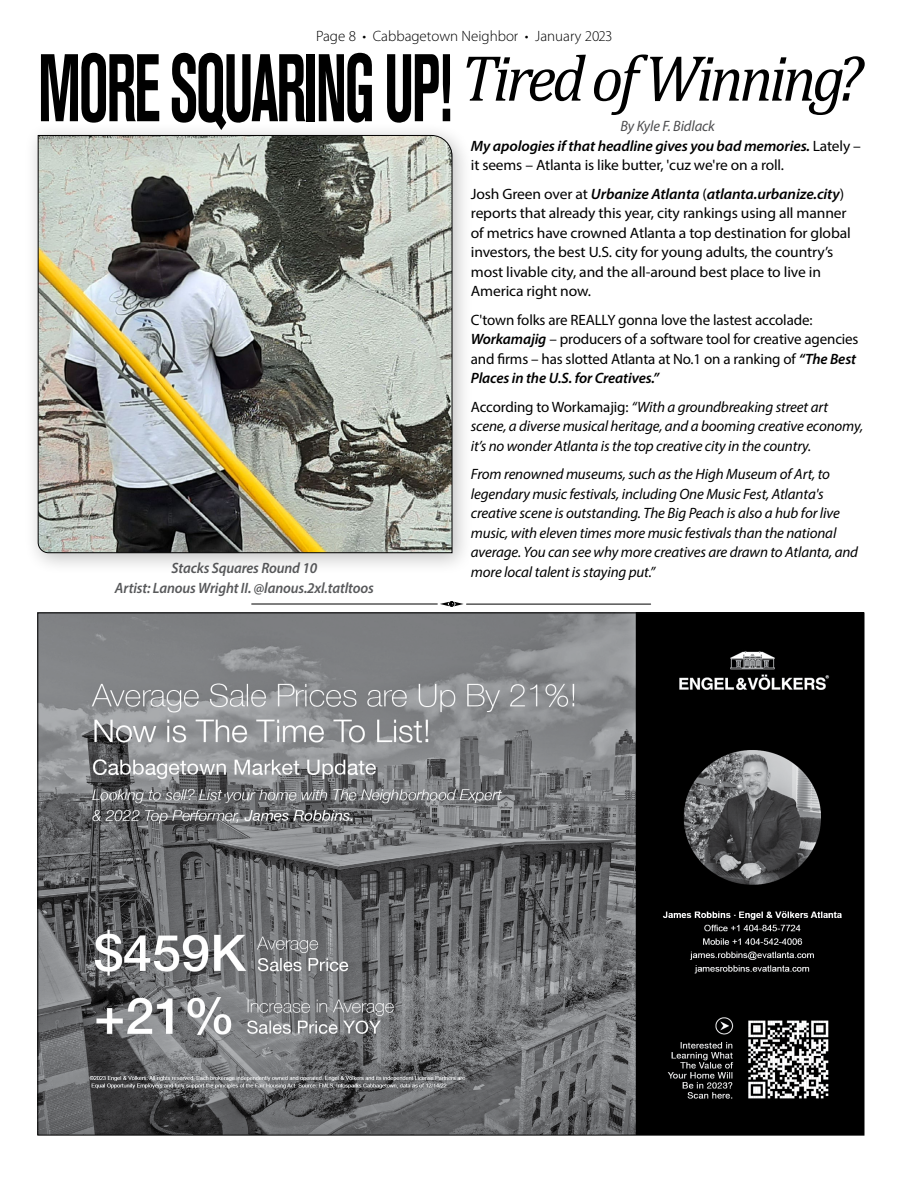
<style>
.page{position:relative;width:918px;height:1188px;background:#fff}
.page>*{position:absolute;margin:0;border:0;box-sizing:border-box;transform-origin:0 0}
.t1{font:94.95px "Akzidenz Grotesk BQ Bd Cnd Alt";letter-spacing:-.04em;color:#000;scale:.66 1}
.t2{font:italic 65.85px "Cambria";letter-spacing:-.06em;color:#000;scale:.95 1}
.t3{font:italic 15px/19.5px "Myriad Pro";letter-spacing:-.01em;color:#000}
.t4{font:15px/19.5px "Myriad Pro";letter-spacing:-.01em;color:#000}
.t5{font:15px/19.5px "Myriad Pro";letter-spacing:-.01em;color:#000;scale:1.04 1}
.t6{font:italic 600 15px/19.5px "Myriad Pro";letter-spacing:-.01em;color:#58595b;text-align:center;scale:.96 1}
.t7{font:300 15px "Myriad Pro";color:#000}
.s1{font-style:italic;color:#4d4d4f}
.s2{font-weight:600;font-style:italic}
.s3{font-style:normal}
</style>
<div class="page">
<svg style="left:440px;top:602px;width:24px;height:4px"></svg>
<hr style="left:252px;top:604px;width:185px;height:1px;background:#000">
<hr style="left:467px;top:604px;width:184px;height:1px;background:#000">
<img style="left:39px;top:615px;width:823px;height:518px">
<div style="left:24px;top:121px;width:450px;height:454px;background:#000;opacity:.25"></div>
<svg style="left:37px;top:135px;width:416px;height:418px;background:#97998d"></svg>
<p class="t7" style="left:316px;top:28px;width:298px">Page 8 • Cabbagetown Neighbor • January 2023</p>
<h1 class="t1" style="left:38px;top:34px;width:630px">MORE SQUARING UP!</h1>
<p class="t6" style="left:115px;top:558px;width:271px">Stacks Squares Round 10<br>Artist: Lanous Wright II. @lanous.2xl.tatltoos</p>
<h2 class="t2" style="left:461px;top:32px;width:424px">Tired of Winning?</h2>
<p class="t4" style="left:471px;top:116px;width:392px;text-indent:149px"><span class="s1">By Kyle F. Bidlack<br></span><span class="s2">My apologies if that headline gives you bad memories.</span> Lately – it seems – Atlanta is like butter, 'cuz we're on a roll.</p>
<p class="t5" style="left:471px;top:184px;width:367px">Josh Green over at <span class="s2">Urbanize Atlanta</span> (<span class="s2">atlanta.urbanize.city</span>) reports that already this year, city rankings using all manner of metrics have crowned Atlanta a top destination for global investors, the best U.S. city for young adults, the country’s most livable city, and the all-around best place to live in America right now.</p>
<p class="t4" style="left:471px;top:310px;width:389px">C'town folks are REALLY gonna love the lastest accolade:<br><span class="s2">Workamajig</span> – producers of a software tool for creative agencies and firms – has slotted Atlanta at No.1 on a ranking of <span class="s2">“The Best Places in the U.S. for Creatives.”</span></p>
<p class="t3" style="left:471px;top:397px;width:394px"><span class="s3">According to Workamajig:</span> “With a groundbreaking street art scene, a diverse musical heritage, and a booming creative economy, it’s no wonder Atlanta is the top creative city in the country.</p>
<p class="t3" style="left:471px;top:464px;width:389px">From renowned museums, such as the High Museum of Art, to legendary music festivals, including One Music Fest, Atlanta's creative scene is outstanding. The Big Peach is also a hub for live music, with eleven times more music festivals than the national average. You can see why more creatives are drawn to Atlanta, and more local talent is staying put.”</p>
</div>
